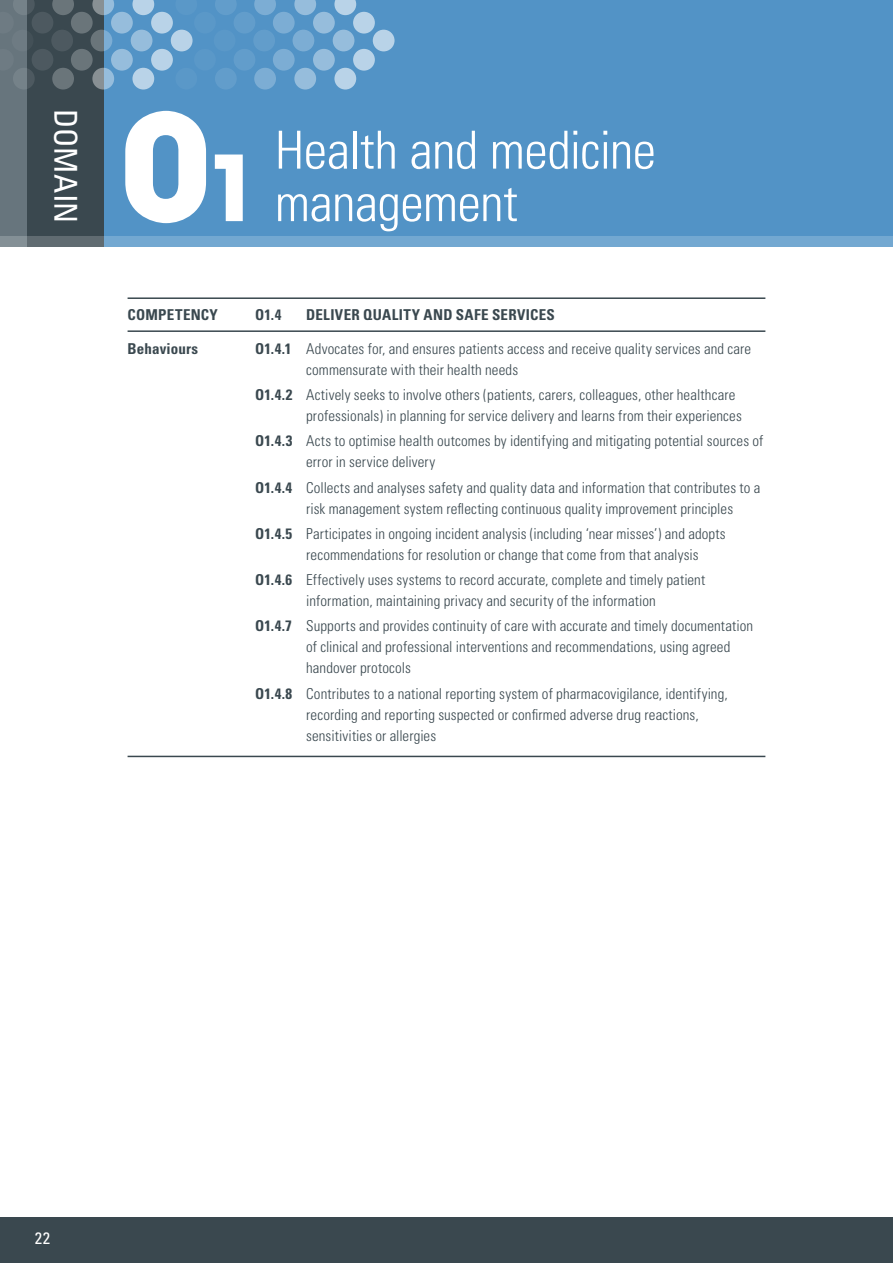
<style>
.page{position:relative;width:893px;height:1263px;background:#fff}
.page>*{position:absolute;margin:0;border:0;box-sizing:border-box;transform-origin:0 0}
.t1{font:700 146.25px "Avant Garde";color:#fff}
.t2{font:300 condensed 52.5px/52.5px "Univers";letter-spacing:-.01em;color:#fff}
.t3{font:condensed 31.5px "Univers";color:#fff}
.t4{font:condensed 16.5px "Univers";color:#fff}
.t5{font:300 condensed 15px/21px "Univers";letter-spacing:.005em;color:#3a484f}
.t6{font:700 condensed 15px "Univers";letter-spacing:.02em;color:#3a484f}
.s1{font-size:90px}
.s2{font-weight:700}
</style>
<div class="page">
<div style="left:0;top:1217px;width:893px;height:46px;background:#3a484f"></div>
<hr style="left:128px;top:297px;width:637px;height:2px;background:#3a484f">
<hr style="left:128px;top:330px;width:637px;height:2px;background:#3a484f">
<hr style="left:128px;top:756px;width:637px;height:1px;background:#3a484f">
<div style="left:0;top:0;width:893px;height:247px;background:#5293c6"></div>
<div style="left:0;top:0;width:28px;height:247px;background:#67757d"></div>
<div style="left:28px;top:0;width:76px;height:247px;background:#3a484f"></div>
<svg style="left:0;top:236px;width:893px;height:11px;background:#71a2c6"></svg>
<div style="left:333px;top:30px;width:21px;height:21px;background:#96bddc;border-radius:50%"></div>
<div style="left:313px;top:49px;width:22px;height:22px;background:#96bddc;border-radius:50%"></div>
<div style="left:294px;top:68px;width:22px;height:22px;background:#96bddc;border-radius:50%"></div>
<svg style="left:294px;top:0;width:22px;height:15px"></svg>
<div style="left:313px;top:12px;width:22px;height:22px;background:#96bddc;border-radius:50%"></div>
<div style="left:373px;top:30px;width:22px;height:21px;background:#b9d3e8;border-radius:50%"></div>
<div style="left:353px;top:49px;width:22px;height:22px;background:#b9d3e8;border-radius:50%"></div>
<svg style="left:334px;top:68px;width:22px;height:22px"></svg>
<svg style="left:334px;top:0;width:22px;height:15px"></svg>
<div style="left:353px;top:12px;width:22px;height:22px;background:#b9d3e8;border-radius:50%"></div>
<div style="left:253px;top:30px;width:22px;height:21px;background:#629dcb;border-radius:50%"></div>
<div style="left:234px;top:49px;width:21px;height:22px;background:#629dcb;border-radius:50%"></div>
<div style="left:215px;top:68px;width:22px;height:22px;background:#629dcb;border-radius:50%"></div>
<svg style="left:215px;top:0;width:22px;height:15px"></svg>
<div style="left:234px;top:12px;width:21px;height:22px;background:#629dcb;border-radius:50%"></div>
<div style="left:214px;top:30px;width:21px;height:21px;background:#5a98c8;border-radius:50%"></div>
<div style="left:194px;top:49px;width:22px;height:22px;background:#5a98c8;border-radius:50%"></div>
<div style="left:175px;top:68px;width:22px;height:22px;background:#5a98c8;border-radius:50%"></div>
<div style="left:194px;top:12px;width:22px;height:22px;background:#5a98c8;border-radius:50%"></div>
<div style="left:293px;top:30px;width:21px;height:21px;background:#7cadd4;border-radius:50%"></div>
<div style="left:273px;top:49px;width:22px;height:22px;background:#7cadd4;border-radius:50%"></div>
<div style="left:254px;top:68px;width:22px;height:22px;background:#7cadd4;border-radius:50%"></div>
<svg style="left:254px;top:0;width:22px;height:15px"></svg>
<div style="left:273px;top:12px;width:22px;height:22px;background:#7cadd4;border-radius:50%"></div>
<div style="left:171px;top:30px;width:22px;height:21px;background:#b9d3e8;border-radius:50%"></div>
<div style="left:151px;top:49px;width:22px;height:22px;background:#b9d3e8;border-radius:50%"></div>
<svg style="left:132px;top:68px;width:22px;height:22px"></svg>
<svg style="left:132px;top:0;width:22px;height:15px"></svg>
<div style="left:151px;top:12px;width:22px;height:22px;background:#b9d3e8;border-radius:50%"></div>
<div style="left:51px;top:30px;width:22px;height:21px;background:#4d5960;border-radius:50%"></div>
<div style="left:32px;top:49px;width:21px;height:22px;background:#4d5960;border-radius:50%"></div>
<svg style="left:13px;top:68px;width:22px;height:22px"></svg>
<div style="left:32px;top:12px;width:21px;height:22px;background:#4d5960;border-radius:50%"></div>
<svg style="left:12px;top:30px;width:22px;height:21px"></svg>
<svg style="left:13px;top:0;width:22px;height:34px"></svg>
<svg style="left:91px;top:30px;width:21px;height:21px"></svg>
<div style="left:71px;top:49px;width:22px;height:22px;background:#6a757a;border-radius:50%"></div>
<div style="left:52px;top:68px;width:22px;height:22px;background:#6a757a;border-radius:50%"></div>
<svg style="left:52px;top:0;width:22px;height:15px"></svg>
<div style="left:71px;top:12px;width:22px;height:22px;background:#6a757a;border-radius:50%"></div>
<div style="left:131px;top:30px;width:21px;height:21px;background:#96bddc;border-radius:50%"></div>
<div style="left:111px;top:49px;width:22px;height:22px;background:#96bddc;border-radius:50%"></div>
<svg style="left:92px;top:68px;width:22px;height:22px"></svg>
<svg style="left:92px;top:0;width:22px;height:15px"></svg>
<div style="left:111px;top:12px;width:22px;height:22px;background:#96bddc;border-radius:50%"></div>
<h3 class="t3" style="left:86px;top:109px;width:116px;rotate:90deg">DOMAIN</h3>
<h1 class="t1" style="left:120px;top:72px;width:142px">0<span class="s1">1</span></h1>
<h2 class="t2" style="left:275px;top:124px;width:382px">Health and medicine management</h2>
<p class="t6" style="left:128px;top:306px;width:92px">COMPETENCY</p>
<p class="t6" style="left:255px;top:306px;width:28px">O1.4</p>
<p class="t6" style="left:306px;top:306px;width:250px">DELIVER QUALITY AND SAFE SERVICES</p>
<p class="t6" style="left:128px;top:339px;width:72px">Behaviours</p>
<p class="t5" style="left:306px;top:338px;width:447px;text-indent:-51px"><span class="s2">O1.4.1</span> Advocates for, and ensures patients access and receive quality services and care commensurate with their health needs</p>
<p class="t5" style="left:306px;top:384px;width:437px;text-indent:-51px"><span class="s2">O1.4.2</span> Actively seeks to involve others (patients, carers, colleagues, other healthcare professionals) in planning for service delivery and learns from their experiences</p>
<p class="t5" style="left:306px;top:431px;width:459px;text-indent:-51px"><span class="s2">O1.4.3</span> Acts to optimise health outcomes by identifying and mitigating potential sources of error in service delivery</p>
<p class="t5" style="left:306px;top:477px;width:456px;text-indent:-51px"><span class="s2">O1.4.4</span> Collects and analyses safety and quality data and information that contributes to a risk management system reflecting continuous quality improvement principles</p>
<p class="t5" style="left:306px;top:523px;width:421px;text-indent:-51px"><span class="s2">O1.4.5</span> Participates in ongoing incident analysis (including ‘near misses’) and adopts recommendations for resolution or change that come from that analysis</p>
<p class="t5" style="left:255px;top:569px;width:452px;text-align:center"><span class="s2">O1.4.6</span> Effectively uses systems to record accurate, complete and timely patient information, maintaining privacy and security of the information</p>
<p class="t5" style="left:306px;top:616px;width:449px;text-indent:-51px"><span class="s2">O1.4.7</span> Supports and provides continuity of care with accurate and timely documentation of clinical and professional interventions and recommendations, using agreed handover protocols</p>
<p class="t5" style="left:306px;top:683px;width:423px;text-indent:-51px"><span class="s2">O1.4.8</span> Contributes to a national reporting system of pharmacovigilance, identifying, recording and reporting suspected or confirmed adverse drug reactions, sensitivities or allergies</p>
<p class="t4" style="left:35px;top:1228px;width:17px">22</p>
</div>
